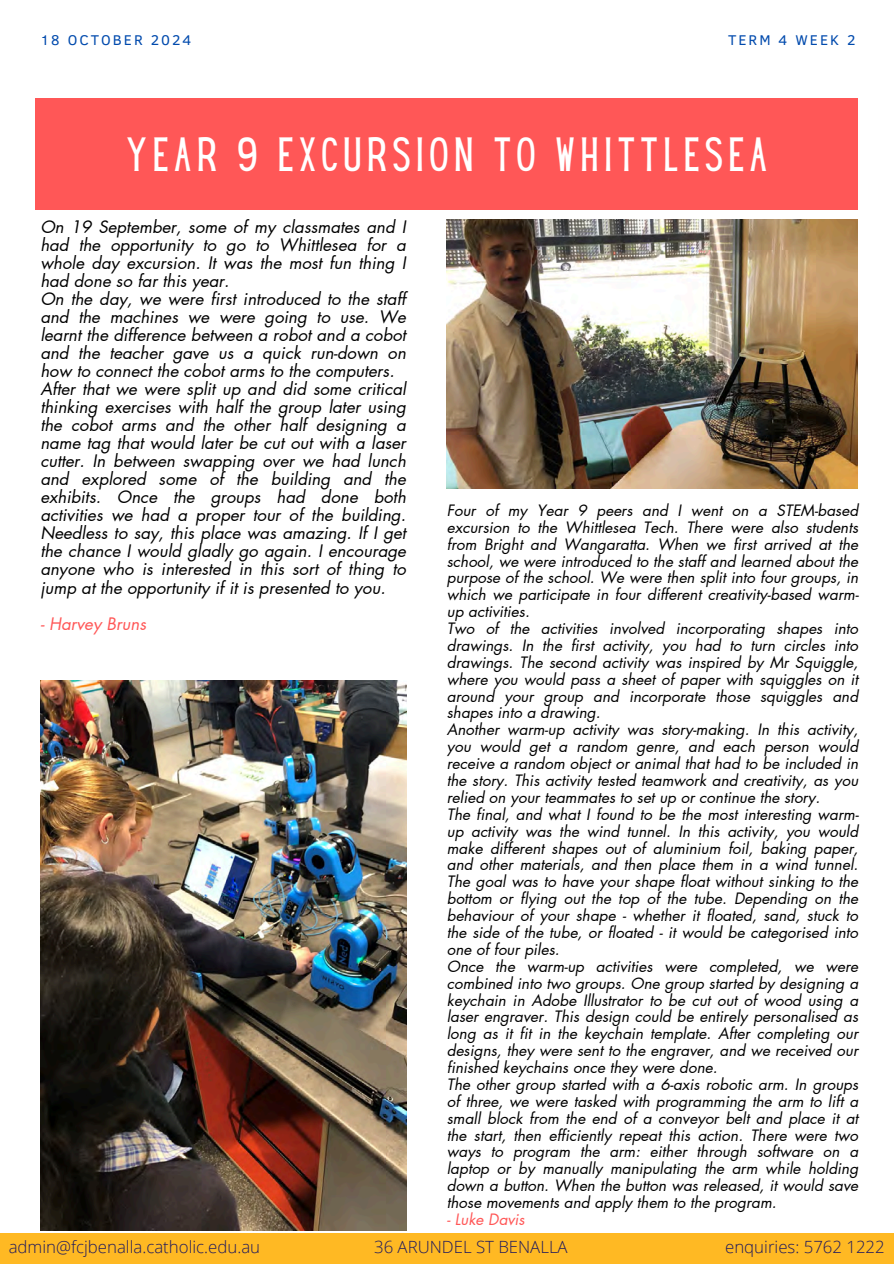
<style>
.page{position:relative;width:894px;height:1264px;background:#fff}
.page>*{position:absolute;margin:0;border:0;box-sizing:border-box;transform-origin:0 0}
.t1{font:42px "Hey Gotcha";letter-spacing:.14em;color:#fff}
.t2{font:italic 16.8px/18px "Futura LT Pro";color:#000}
.t3{font:300 16.8px "Open Sans";color:#201a5e}
.t4{font:italic 16.8px "Futura LT Pro";color:#ff5757}
.t5{font:italic 15.3px/16.8px "Futura LT Pro";color:#000}
.t6{font:italic 15.3px "Futura LT Pro";color:#ff5757}
.t7{font:14.55px "Clear Sans";letter-spacing:.14em;color:#004aad}
</style>
<div class="page">
<div style="left:0;top:1233px;width:893px;height:30px;background:#ffb923"></div>
<div style="left:36px;top:98px;width:821px;height:111px;background:#ff5757"></div>
<img style="left:40px;top:680px;width:366px;height:549px">
<img style="left:446px;top:219px;width:411px;height:269px">
<p class="t7" style="left:40px;top:29px;width:152px">18 OCTOBER 2024</p>
<h2 class="t7" style="left:727px;top:29px;width:129px">TERM 4 WEEK 2</h2>
<p class="t1" style="left:126px;top:137px;width:642px">YEAR 9 EXCURSION TO WHITTLESEA</p>
<h2 class="t2" style="left:40px;top:219px;width:367px">On 19 September, some of my classmates and I had the opportunity to go to Whittlesea for a whole day excursion. It was the most fun thing I had done so far this year.<br>On the day, we were first introduced to the staff and the machines we were going to use. We learnt the difference between a robot and a cobot and the teacher gave us a quick run-down on how to connect the cobot arms to the computers.<br>After that we were split up and did some critical thinking exercises with half the group later using the cobot arms and the other half designing a name tag that would later be cut out with a laser cutter. In between swapping over we had lunch and explored some of the building and the exhibits. Once the groups had done both activities we had a proper tour of the building.<br>Needless to say, this place was amazing. If I get the chance I would gladly go again. I encourage anyone who is interested in this sort of thing to jump at the opportunity if it is presented to you.</h2>
<h2 class="t4" style="left:40px;top:615px;width:107px">- Harvey Bruns</h2>
<h2 class="t5" style="left:446px;top:502px;width:413px">Four of my Year 9 peers and I went on a STEM-based excursion to the Whittlesea Tech. There were also students from Bright and Wangaratta. When we first arrived at the school, we were introduced to the staff and learned about the purpose of the school. We were then split into four groups, in which we participate in four different creativity-based warm&shy;up activities.<br>Two of the activities involved incorporating shapes into drawings. In the first activity, you had to turn circles into drawings. The second activity was inspired by Mr Squiggle, where you would pass a sheet of paper with squiggles on it around your group and incorporate those squiggles and shapes into a drawing.<br>Another warm-up activity was story-making. In this activity, you would get a random genre, and each person would receive a random object or animal that had to be included in the story. This activity tested teamwork and creativity, as you relied on your teammates to set up or continue the story.<br>The final, and what I found to be the most interesting warm&shy;up activity was the wind tunnel. In this activity, you would make different shapes out of aluminium foil, baking paper, and other materials, and then place them in a wind tunnel.<br>The goal was to have your shape float without sinking to the bottom or flying out the top of the tube. Depending on the behaviour of your shape - whether it floated, sand, stuck to the side of the tube, or floated - it would be categorised into one of four piles.<br>Once the warm-up activities were completed, we were combined into two groups. One group started by designing a keychain in Adobe Illustrator to be cut out of wood using a laser engraver. This design could be entirely personalised as long as it fit in the keychain template. After completing our designs, they were sent to the engraver, and we received our finished keychains once they were done.<br>The other group started with a 6-axis robotic arm. In groups of three, we were tasked with programming the arm to lift a small block from the end of a conveyor belt and place it at the start, then efficiently repeat this action. There were two ways to program the arm: either through software on a laptop or by manually manipulating the arm while holding down a button. When the button was released, it would save those movements and apply them to the program.</h2>
<h2 class="t6" style="left:446px;top:1212px;width:79px">- Luke Davis</h2>
<h1 class="t3" style="left:9px;top:1234px;width:253px">admin@fcjbenalla.catholic.edu.au</h1>
<h1 class="t3" style="left:374px;top:1234px;width:195px">36 ARUNDEL ST BENALLA</h1>
<h1 class="t3" style="left:725px;top:1234px;width:161px">enquiries: 5762 1222</h1>
</div>
